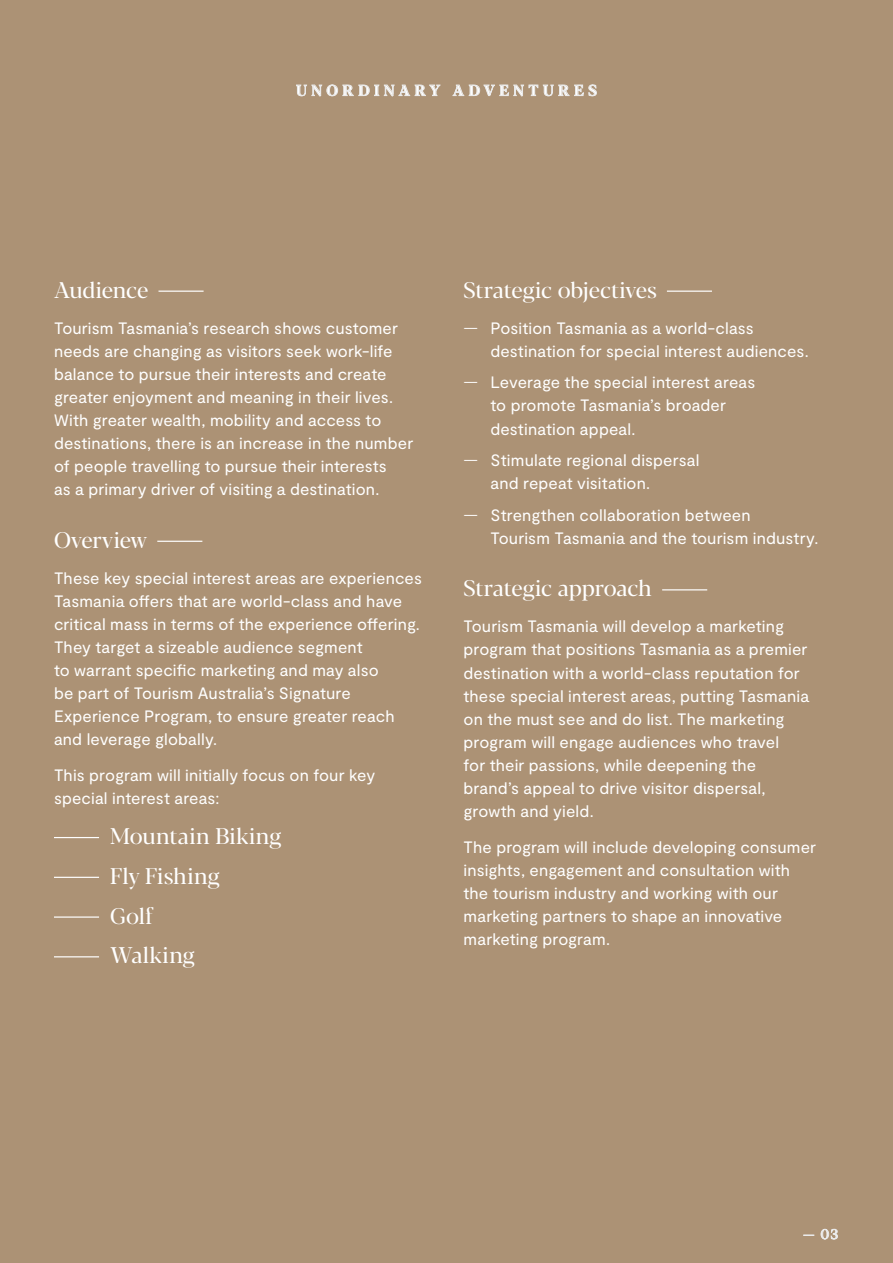
<style>
.page{position:relative;width:893px;height:1263px;background:#ac9275}
.page>*{position:absolute;margin:0;border:0;box-sizing:border-box;transform-origin:0 0}
.t1{font:22.5px/39.8px "Blacker Display";letter-spacing:-.01em;color:#fff}
.t2{font:16.5px/23.1px "Moderat";letter-spacing:.01em;color:#fff}
.t3{font:700 15px "Blacker Display";letter-spacing:.315em;color:#fff}
.t4{font:13.5px "Blacker Display";color:#fff}
.s1{font-weight:300;font-size:18px}
.s2{font-weight:500}
</style>
<div class="page">
<svg style="left:821px;top:1229px;width:17px;height:10px"></svg>
<svg style="left:296px;top:85px;width:144px;height:11px"></svg>
<svg style="left:453px;top:85px;width:144px;height:11px"></svg>
<hr style="left:159px;top:291px;width:45px;height:1px;background:#fff">
<hr style="left:157px;top:541px;width:45px;height:1px;background:#fff">
<hr style="left:54px;top:837px;width:45px;height:1px;background:#fff">
<hr style="left:54px;top:877px;width:45px;height:1px;background:#fff">
<hr style="left:54px;top:916px;width:45px;height:2px;background:#fff">
<hr style="left:54px;top:956px;width:45px;height:1px;background:#fff">
<hr style="left:667px;top:291px;width:45px;height:1px;background:#fff">
<hr style="left:662px;top:589px;width:45px;height:1px;background:#fff">
<p class="t3" style="left:296px;top:81px;width:302px">UNORDINARY ADVENTURES</p>
<h1 class="t1" style="left:54px;top:271px;width:96px">Audience</h1>
<p class="t2" style="left:54px;top:317px;width:361px">Tourism Tasmania’s research shows customer needs are changing as visitors seek work-life balance to pursue their interests and create greater enjoyment and meaning in their lives.<br>With greater wealth, mobility and access to destinations, there is an increase in the number of people travelling to pursue their interests<br>as a primary driver of visiting a destination.</p>
<h1 class="t1" style="left:54px;top:521px;width:95px">Overview</h1>
<p class="t2" style="left:54px;top:567px;width:369px">These key special interest areas are experiences Tasmania offers that are world-class and have critical mass in terms of the experience offering.<br>They target a sizeable audience segment<br>to warrant specific marketing and may also<br>be part of Tourism Australia’s Signature Experience Program, to ensure greater reach and leverage globally.</p>
<p class="t2" style="left:54px;top:764px;width:323px">This program will initially focus on four key special interest areas:</p>
<h1 class="t1" style="left:110px;top:817px;width:173px">Mountain Biking<br>Fly Fishing<br>Golf<br>Walking</h1>
<h1 class="t1" style="left:463px;top:271px;width:195px">Strategic objectives</h1>
<p class="t2" style="left:490px;top:317px;width:320px;text-indent:-27px"><span class="s1">—</span> Position Tasmania as a world-class destination for special interest audiences.</p>
<p class="t2" style="left:490px;top:371px;width:266px;text-indent:-27px"><span class="s1">—</span> Leverage the special interest areas to promote Tasmania’s broader destination appeal.</p>
<p class="t2" style="left:490px;top:449px;width:211px;text-indent:-27px"><span class="s1">—</span> Stimulate regional dispersal and repeat visitation.</p>
<p class="t2" style="left:490px;top:504px;width:329px;text-indent:-27px"><span class="s1">—</span> Strengthen collaboration between<br>Tourism Tasmania and the tourism industry.</p>
<h1 class="t1" style="left:463px;top:569px;width:190px">Strategic approach</h1>
<p class="t2" style="left:463px;top:615px;width:347px">Tourism Tasmania will develop a marketing program that positions Tasmania as a premier destination with a world-class reputation for these special interest areas, putting Tasmania on the must see and do list. The marketing program will engage audiences who travel<br>for their passions, while deepening the brand’s appeal to drive visitor dispersal, growth and yield.</p>
<p class="t2" style="left:463px;top:836px;width:354px">The program will include developing consumer insights, engagement and consultation with the tourism industry and working with our marketing partners to shape an innovative marketing program.</p>
<p class="t4" style="left:803px;top:1226px;width:37px"><span class="s2">—</span> 03</p>
</div>
